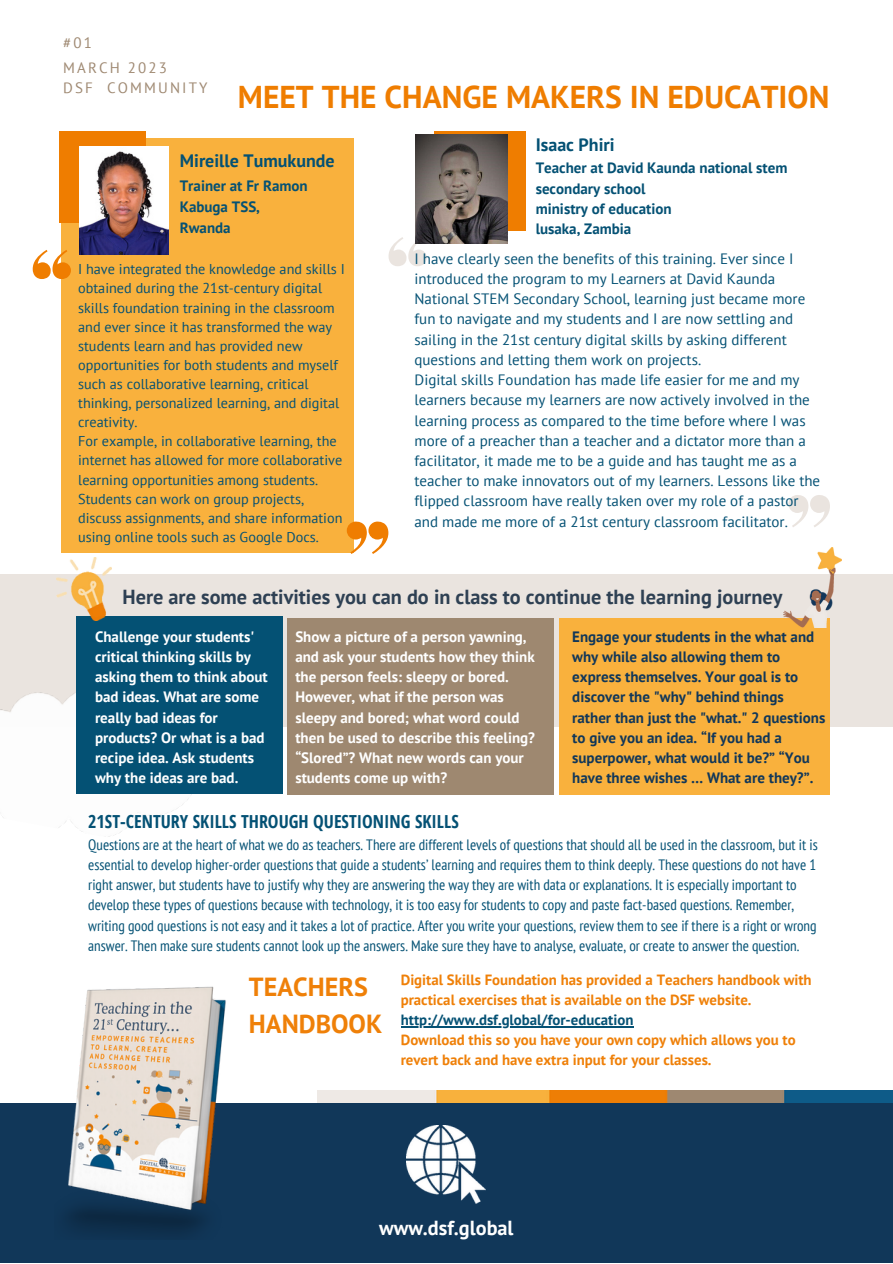
<style>
.page{position:relative;width:893px;height:1264px;background:#fff}
.page>*{position:absolute;margin:0;border:0;box-sizing:border-box;transform-origin:0 0}
.t1{font:700 31.5px "PT Sans";color:#ef7d00}
.t2{font:700 26.1px/36.9px "PT Sans";color:#ef8008}
.t3{font:700 20.25px "PT Sans";color:#2e4053}
.t4{font:700 20.25px "PT Sans";color:#fff}
.t5{font:700 18px "Open Sans Condensed";color:#045174}
.t6{font:700 18px "PT Sans";color:#045174}
.t7{font:condensed 15px/20.2px "PT Sans";color:#045174}
.t8{font:15px/20.2px "PT Sans";color:#045174}
.t9{font:700 15px/20.2px "PT Sans";color:#fff}
.t10{font:700 15px/20.2px "PT Sans";color:#113759}
.t11{font:700 15px/21.3px "PT Sans";color:#045174}
.t12{font:15px "PT Sans";letter-spacing:.14em;color:#9f8972}
.t13{font:700 14.85px/20.2px "PT Sans";color:#ef8008}
.t14{font:700 14.85px "PT Sans";color:#045174}
.t15{font:14.25px/19px "PT Sans";color:#045174}
</style>
<div class="page">
<div style="left:0;top:1103px;width:892px;height:159px;background:#113759"></div>
<img style="left:317px;top:1090px;width:575px;height:12px">
<div style="left:0;top:573px;width:892px;height:153px;background:#eae4df"></div>
<img style="left:0;top:692px;width:192px;height:145px">
<div style="left:76px;top:617px;width:206px;height:177px;background:#045174"></div>
<img style="left:56px;top:558px;width:55px;height:63px">
<div style="left:288px;top:618px;width:266px;height:176px;background:#9e8870"></div>
<div style="left:559px;top:618px;width:271px;height:176px;background:#f9b13d"></div>
<img style="left:407px;top:1125px;width:78px;height:78px">
<img style="left:68px;top:986px;width:158px;height:249px">
<img style="left:783px;top:547px;width:58px;height:80px">
<div style="left:62px;top:138px;width:292px;height:414px;background:#f9b13d"></div>
<div style="left:59px;top:131px;width:87px;height:92px;background:#ef7d00"></div>
<img style="left:79px;top:146px;width:89px;height:109px">
<hr style="left:400px;top:1026px;width:233px;height:1px;background:#045174">
<svg style="left:388px;top:237px;width:39px;height:29px"></svg>
<svg style="left:788px;top:495px;width:41px;height:32px"></svg>
<div style="left:433px;top:131px;width:92px;height:100px;background:#ef7d00"></div>
<img style="left:415px;top:135px;width:92px;height:109px">
<svg style="left:347px;top:521px;width:41px;height:33px"></svg>
<svg style="left:33px;top:250px;width:38px;height:29px"></svg>
<p class="t12" style="left:63px;top:32px;width:30px">#01</p>
<p class="t12" style="left:63px;top:58px;width:105px">MARCH 2023</p>
<p class="t12" style="left:63px;top:78px;width:146px">DSF COMMUNITY</p>
<p class="t1" style="left:238px;top:76px;width:593px">MEET THE CHANGE MAKERS IN EDUCATION</p>
<p class="t6" style="left:180px;top:149px;width:156px">Mireille Tumukunde</p>
<p class="t11" style="left:180px;top:174px;width:129px">Trainer at Fr Ramon<br>Kabuga TSS,</p>
<p class="t11" style="left:180px;top:217px;width:52px">Rwanda</p>
<p class="t15" style="left:78px;top:259px;width:268px">I have integrated the knowledge and skills I obtained during the 21st-century digital skills foundation training in the classroom and ever since it has transformed the way students learn and has provided new opportunities for both students and myself such as collaborative learning, critical thinking, personalized learning, and digital creativity.</p>
<p class="t15" style="left:78px;top:431px;width:266px">For example, in collaborative learning, the internet has allowed for more collaborative learning opportunities among students.<br>Students can work on group projects, discuss assignments, and share information using online tools such as Google Docs.</p>
<p class="t6" style="left:535px;top:132px;width:80px">Isaac Phiri</p>
<p class="t11" style="left:535px;top:158px;width:253px;line-height:20.2px">Teacher at David Kaunda national stem secondary school</p>
<p class="t11" style="left:535px;top:197px;width:137px">ministry of education</p>
<p class="t11" style="left:535px;top:218px;width:97px">lusaka, Zambia</p>
<p class="t8" style="left:414px;top:248px;width:392px">I have clearly seen the benefits of this training. Ever since I introduced the program to my Learners at David Kaunda National STEM Secondary School, learning just became more fun to navigate and my students and I are now settling and sailing in the 21st century digital skills by asking different questions and letting them work on projects.</p>
<p class="t8" style="left:414px;top:369px;width:407px">Digital skills Foundation has made life easier for me and my learners because my learners are now actively involved in the learning process as compared to the time before where I was more of a preacher than a teacher and a dictator more than a facilitator, it made me to be a guide and has taught me as a teacher to make innovators out of my learners. Lessons like the flipped classroom have really taken over my role of a pastor and made me more of a 21st century classroom facilitator.</p>
<p class="t3" style="left:122px;top:584px;width:661px">Here are some activities you can do in class to continue the learning journey</p>
<p class="t9" style="left:95px;top:626px;width:174px">Challenge your students' critical thinking skills by asking them to think about bad ideas. What are some really bad ideas for products? Or what is a bad recipe idea. Ask students why the ideas are bad.</p>
<p class="t9" style="left:295px;top:626px;width:241px">Show a picture of a person yawning, and ask your students how they think the person feels: sleepy or bored.<br>However, what if the person was sleepy and bored; what word could then be used to describe this feeling? “Slored”? What new words can your students come up with?</p>
<p class="t10" style="left:572px;top:626px;width:254px">Engage your students in the what and why while also allowing them to express themselves. Your goal is to discover the "why" behind things rather than just the "what." 2 questions to give you an idea. “If you had a superpower, what would it be?” “You have three wishes … What are they?”.</p>
<p class="t5" style="left:88px;top:809px;width:372px">21ST-CENTURY SKILLS THROUGH QUESTIONING SKILLS</p>
<p class="t7" style="left:88px;top:834px;width:731px">Questions are at the heart of what we do as teachers. There are different levels of questions that should all be used in the classroom, but it is essential to develop higher-order questions that guide a students’ learning and requires them to think deeply. These questions do not have 1 right answer, but students have to justify why they are answering the way they are with data or explanations. It is especially important to develop these types of questions because with technology, it is too easy for students to copy and paste fact-based questions. Remember, writing good questions is not easy and it takes a lot of practice. After you write your questions, review them to see if there is a right or wrong answer. Then make sure students cannot look up the answers. Make sure they have to analyse, evaluate, or create to answer the question.</p>
<p class="t2" style="left:249px;top:967px;width:135px">TEACHERS<br>HANDBOOK</p>
<p class="t13" style="left:400px;top:968px;width:412px">Digital Skills Foundation has provided a Teachers handbook with practical exercises that is available on the DSF website.</p>
<p class="t14" style="left:400px;top:1009px;width:234px">http://www.dsf.global/for-education</p>
<p class="t13" style="left:400px;top:1029px;width:396px">Download this so you have your own copy which allows you to revert back and have extra input for your classes.</p>
<p class="t4" style="left:379px;top:1214px;width:136px">www.dsf.global</p>
</div>
